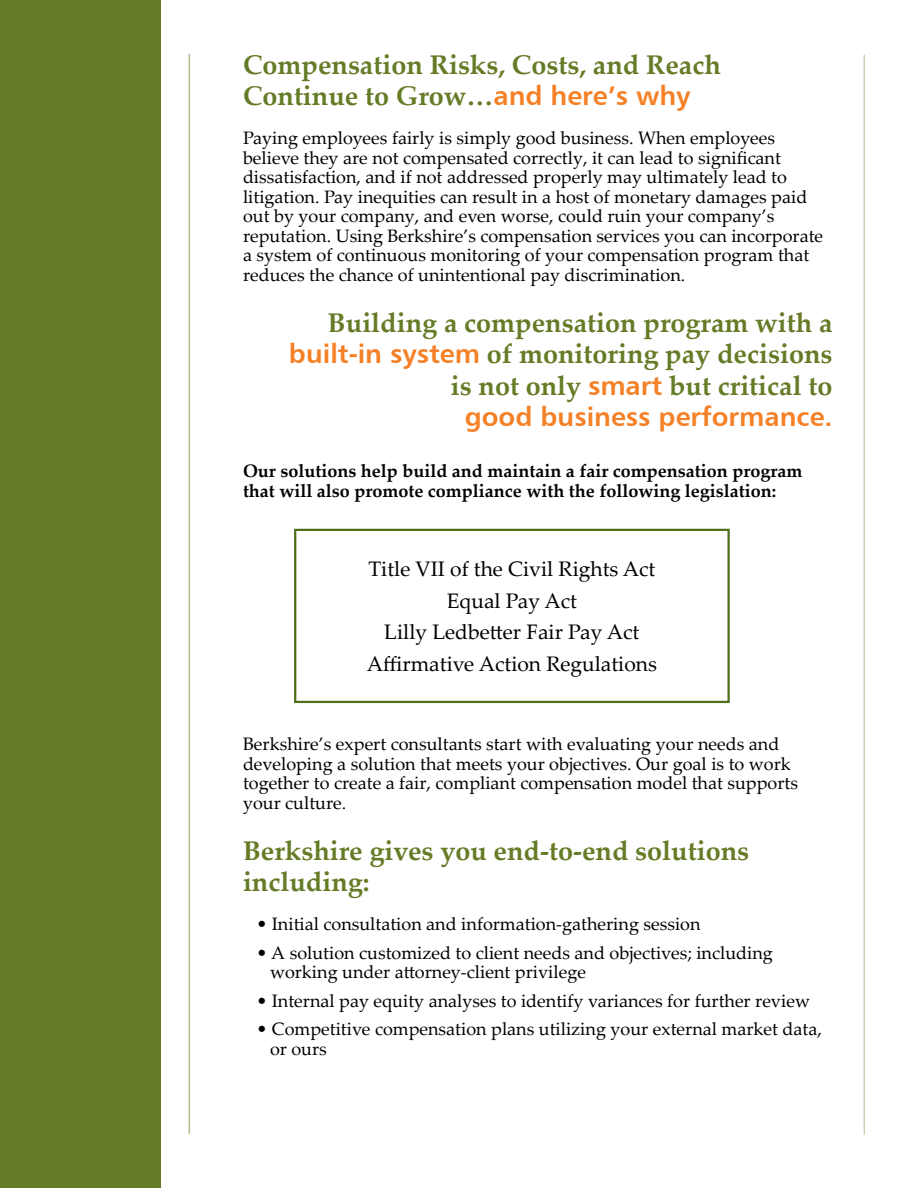
<style>
.page{position:relative;width:918px;height:1188px;background:#fff}
.page>*{position:absolute;margin:0;border:0;box-sizing:border-box;transform-origin:0 0}
.t1{font:700 27px/31.5px "Palatino Linotype";color:#657b26}
.t2{font:27px "Humanist 777 BT Bold B";color:#f58025}
.t3{font:21px/31.5px "Palatino Linotype";color:#000;text-align:center}
.t4{font:18px/19.5px "Palatino Linotype";color:#000}
.t5{font:700 18px/19.5px "Palatino Linotype";color:#000}
.s1{font-family:"Humanist 777 BT Bold B";font-weight:400;color:#f58025}
</style>
<div class="page">
<hr style="left:189px;top:54px;width:1px;height:1080px;background:#657b26">
<hr style="left:864px;top:55px;width:1px;height:1080px;background:#657b26">
<div style="left:0;top:0;width:161px;height:1188px;background:#657b26"></div>
<div style="left:294px;top:529px;width:436px;height:174px;border:2px solid #4f6f19"></div>
<h1 class="t1" style="left:243px;top:48px;width:479px">Compensation Risks, Costs, and Reach<br>Continue to Grow…<span class="s1">and here’s why</span></h1>
<p class="t4" style="left:243px;top:128px;width:582px">Paying employees fairly is simply good business. When employees believe they are not compensated correctly, it can lead to significant dissatisfaction, and if not addressed properly may ultimately lead to litigation. Pay inequities can result in a host of monetary damages paid out by your company, and even worse, could ruin your company’s reputation. Using Berkshire’s compensation services you can incorporate a system of continuous monitoring of your compensation program that reduces the chance of unintentional pay discrimination.</p>
<h1 class="t1" style="left:289px;top:306px;width:545px;text-align:right">Building a compensation program with a <span class="s1">built-in system</span> of monitoring pay decisions is not only <span class="s1">smart</span> but critical to</h1>
<h1 class="t2" style="left:465px;top:400px;width:369px">good business performance.</h1>
<p class="t5" style="left:243px;top:461px;width:561px">Our solutions help build and maintain a fair compensation program that will also promote compliance with the following legislation:</p>
<p class="t3" style="left:367px;top:553px;width:292px">Title VII of the Civil Rights Act<br>Equal Pay Act<br>Lilly Ledbetter Fair Pay Act<br>Affirmative Action Regulations</p>
<p class="t4" style="left:243px;top:734px;width:557px">Berkshire’s expert consultants start with evaluating your needs and developing a solution that meets your objectives. Our goal is to work together to create a fair, compliant compensation model that supports your culture.</p>
<h1 class="t1" style="left:243px;top:834px;width:508px">Berkshire gives you end-to-end solutions including:</h1>
<p class="t4" style="left:256px;top:914px;width:446px">• Initial consultation and information-gathering session</p>
<p class="t4" style="left:270px;top:942px;width:504px;text-indent:-14px">• A solution customized to client needs and objectives; including working under attorney-client privilege</p>
<p class="t4" style="left:256px;top:990px;width:555px">• Internal pay equity analyses to identify variances for further review</p>
<p class="t4" style="left:270px;top:1019px;width:553px;text-indent:-14px">• Competitive compensation plans utilizing your external market data, or ours</p>
</div>
